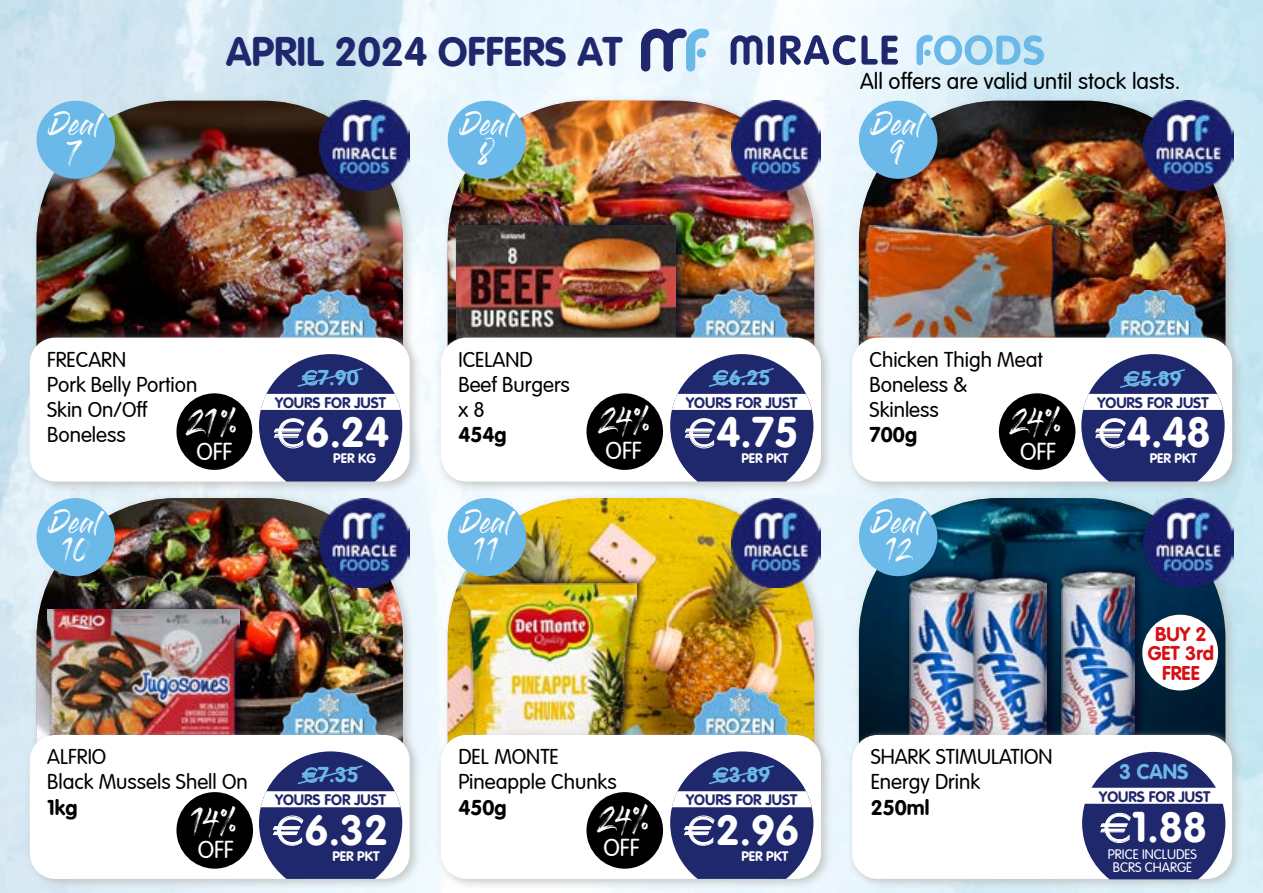
<style>
.page{position:relative;width:1263px;height:893px;background:#fff}
.page>*{position:absolute;margin:0;border:0;box-sizing:border-box;transform-origin:0 0}
.t1{font:42px "VAG Rounded Bold";color:#fff}
.t2{font:40.5px "VAG Rounded Bold";color:#20286d}
.t3{font:27px "Gloss And Bloom";color:#fff}
.t4{font:300 24px "VAG Rounded";color:#fff}
.t5{font:24px "Gloss And Bloom";color:#fff}
.t6{font:300 22.5px "VAG Rounded";color:#000}
.t7{font:22.5px "Gloss And Bloom";color:#fff}
.t8{font:300 21px/25.2px "VAG Rounded";color:#000}
.t9{font:21px "VAG Rounded Bold";color:#6bb9e8}
.t10{font:21px "VAG Rounded Bold";color:#000}
.t11{font:19.5px/19.5px "VAG Rounded Bold";color:#d70f15;text-align:center}
.t12{font:15px "VAG Rounded Bold";color:#20286d}
.t13{font:13.5px "VAG Rounded Bold";color:#fff}
.t14{font:300 13.5px/13.5px "VAG Rounded";color:#fff;text-align:center}
.s1{font-family:"Euro Sans"}
</style>
<div class="page">
<div style="left:32px;top:95px;width:382px;height:297px;background:#b7b8b6;opacity:.75"></div>
<img style="left:37px;top:101px;width:366px;height:231px">
<div style="left:32px;top:493px;width:382px;height:297px;background:#b7b8b6;opacity:.75"></div>
<img style="left:37px;top:498px;width:366px;height:232px">
<div style="left:443px;top:95px;width:382px;height:297px;background:#b7b8b6;opacity:.75"></div>
<img style="left:448px;top:101px;width:366px;height:231px">
<div style="left:443px;top:493px;width:382px;height:297px;background:#b7b8b6;opacity:.75"></div>
<img style="left:448px;top:498px;width:366px;height:232px">
<div style="left:459px;top:575px;width:187px;height:169px;background:#0c001d;opacity:.75"></div>
<img style="left:462px;top:583px;width:174px;height:147px">
<div style="left:854px;top:95px;width:383px;height:297px;background:#b7b8b6;opacity:.75"></div>
<img style="left:859px;top:101px;width:366px;height:231px">
<div style="left:854px;top:493px;width:383px;height:297px;background:#b7b8b6;opacity:.75"></div>
<img style="left:859px;top:498px;width:366px;height:232px">
<img style="left:279px;top:284px;width:101px;height:48px">
<img style="left:690px;top:289px;width:101px;height:43px">
<img style="left:1104px;top:290px;width:102px;height:42px">
<img style="left:279px;top:682px;width:101px;height:48px">
<img style="left:690px;top:687px;width:101px;height:43px">
<div style="left:44px;top:600px;width:206px;height:164px;background:#0c001d;opacity:.75"></div>
<img style="left:47px;top:609px;width:192px;height:121px">
<div style="left:454px;top:217px;width:232px;height:130px;background:#000f30;opacity:.75"></div>
<img style="left:457px;top:225px;width:218px;height:107px">
<div style="left:907px;top:567px;width:85px;height:189px;background:#0c001d;opacity:.75"></div>
<img style="left:909px;top:576px;width:62px;height:154px">
<div style="left:971px;top:568px;width:86px;height:189px;background:#0c001d;opacity:.75"></div>
<img style="left:974px;top:577px;width:73px;height:153px">
<div style="left:1059px;top:563px;width:86px;height:189px;background:#0c001d;opacity:.75"></div>
<img style="left:1062px;top:572px;width:73px;height:158px">
<div style="left:859px;top:217px;width:207px;height:160px;background:#000f30;opacity:.75"></div>
<img style="left:862px;top:225px;width:194px;height:107px">
<div style="left:25px;top:332px;width:396px;height:161px;background:#b7b8b6;opacity:.75"></div>
<div style="left:30px;top:338px;width:380px;height:144px;background:#fff;border-radius:26px"></div>
<svg style="left:259px;top:354px;width:143px;height:128px"></svg>
<div style="left:436px;top:332px;width:396px;height:161px;background:#b7b8b6;opacity:.75"></div>
<div style="left:441px;top:338px;width:380px;height:144px;background:#fff;border-radius:26px"></div>
<svg style="left:670px;top:354px;width:143px;height:128px"></svg>
<div style="left:847px;top:332px;width:396px;height:161px;background:#b7b8b6;opacity:.75"></div>
<div style="left:852px;top:338px;width:380px;height:144px;background:#fff;border-radius:26px"></div>
<svg style="left:1081px;top:354px;width:144px;height:128px"></svg>
<div style="left:25px;top:730px;width:396px;height:160px;background:#b7b8b6;opacity:.75"></div>
<div style="left:30px;top:735px;width:380px;height:144px;background:#fff;border-radius:26px"></div>
<svg style="left:259px;top:751px;width:143px;height:128px"></svg>
<div style="left:436px;top:730px;width:396px;height:160px;background:#b7b8b6;opacity:.75"></div>
<div style="left:441px;top:735px;width:380px;height:144px;background:#fff;border-radius:26px"></div>
<svg style="left:670px;top:751px;width:143px;height:128px"></svg>
<div style="left:847px;top:730px;width:396px;height:160px;background:#b7b8b6;opacity:.75"></div>
<div style="left:852px;top:735px;width:380px;height:144px;background:#fff;border-radius:26px"></div>
<div style="left:37px;top:101px;width:78px;height:78px;background:#6bb9e8;border-radius:50%"></div>
<div style="left:37px;top:498px;width:78px;height:78px;background:#6bb9e8;border-radius:50%"></div>
<div style="left:448px;top:101px;width:78px;height:78px;background:#6bb9e8;border-radius:50%"></div>
<div style="left:448px;top:498px;width:78px;height:78px;background:#6bb9e8;border-radius:50%"></div>
<div style="left:859px;top:101px;width:78px;height:78px;background:#6bb9e8;border-radius:50%"></div>
<div style="left:859px;top:498px;width:78px;height:78px;background:#6bb9e8;border-radius:50%"></div>
<svg style="left:1082px;top:752px;width:143px;height:127px"></svg>
<div style="left:176px;top:393px;width:76px;height:77px;background:#000;border-radius:50%"></div>
<div style="left:586px;top:393px;width:77px;height:77px;background:#000;border-radius:50%"></div>
<div style="left:999px;top:393px;width:76px;height:77px;background:#000;border-radius:50%"></div>
<div style="left:176px;top:792px;width:77px;height:77px;background:#000;border-radius:50%"></div>
<div style="left:586px;top:792px;width:77px;height:77px;background:#000;border-radius:50%"></div>
<svg style="left:641px;top:29px;width:68px;height:43px"></svg>
<div style="left:697px;top:48px;width:9px;height:10px;background:#6bb9e8;border-radius:50%"></div>
<div style="left:768px;top:35px;width:6px;height:30px;background:#20286d;border-radius:3px"></div>
<svg style="left:780px;top:35px;width:118px;height:30px"></svg>
<svg style="left:731px;top:35px;width:31px;height:30px"></svg>
<svg style="left:916px;top:35px;width:128px;height:30px;background:#a1d3ef"></svg>
<div style="left:924px;top:50px;width:7px;height:6px;background:#6bb9e8;border-radius:50%"></div>
<img style="left:320px;top:101px;width:90px;height:90px">
<img style="left:320px;top:498px;width:90px;height:90px">
<img style="left:731px;top:101px;width:90px;height:90px">
<img style="left:731px;top:498px;width:90px;height:90px">
<img style="left:1143px;top:101px;width:90px;height:90px">
<img style="left:1143px;top:498px;width:90px;height:90px">
<div style="left:1142px;top:615px;width:76px;height:75px;background:#fff;border-radius:50%"></div>
<p class="t7" style="left:52px;top:114px;width:49px">Deal</p>
<p class="t5" style="left:69px;top:142px;width:16px">7</p>
<h2 class="t2" style="left:226px;top:28px;width:398px">APRIL 2024 OFFERS AT</h2>
<p class="t7" style="left:463px;top:114px;width:49px">Deal</p>
<p class="t5" style="left:480px;top:142px;width:14px">8</p>
<p class="t6" style="left:860px;top:68px;width:322px">All offers are valid until stock lasts.</p>
<p class="t7" style="left:874px;top:114px;width:49px">Deal</p>
<p class="t5" style="left:891px;top:142px;width:16px">9</p>
<p class="t8" style="left:47px;top:348px;width:152px">FRECARN<br>Pork Belly Portion<br>Skin On/Off<br>Boneless</p>
<p class="t3" style="left:189px;top:410px;width:45px">21%</p>
<p class="t4" style="left:196px;top:438px;width:37px">OFF</p>
<p class="t7" style="left:52px;top:512px;width:49px">Deal</p>
<p class="t5" style="left:61px;top:539px;width:31px">10</p>
<p class="t9" style="left:302px;top:365px;width:58px"><span class="s1">6</span>7.90</p>
<p class="t12" style="left:275px;top:394px;width:113px">YOURS FOR JUST</p>
<h1 class="t1" style="left:274px;top:408px;width:117px"><span class="s1">E</span>6.24</h1>
<p class="t13" style="left:333px;top:450px;width:44px">PER KG</p>
<p class="t8" style="left:458px;top:348px;width:113px">ICELAND<br>Beef Burgers x 8</p>
<p class="t10" style="left:458px;top:423px;width:50px">454g</p>
<h1 class="t1" style="left:685px;top:408px;width:115px"><span class="s1">E</span>4.75</h1>
<p class="t9" style="left:713px;top:365px;width:59px"><span class="s1">6</span>6.25</p>
<p class="t12" style="left:686px;top:394px;width:113px">YOURS FOR JUST</p>
<p class="t3" style="left:601px;top:407px;width:46px">24%</p>
<p class="t4" style="left:605px;top:437px;width:37px">OFF</p>
<p class="t13" style="left:741px;top:450px;width:49px">PER PKT</p>
<p class="t7" style="left:463px;top:512px;width:49px">Deal</p>
<p class="t5" style="left:473px;top:539px;width:29px">11</p>
<p class="t8" style="left:47px;top:745px;width:202px">ALFRIO<br>Black Mussels Shell On</p>
<p class="t10" style="left:47px;top:795px;width:32px">1kg</p>
<p class="t3" style="left:190px;top:808px;width:44px">14%</p>
<p class="t4" style="left:198px;top:836px;width:37px">OFF</p>
<p class="t9" style="left:302px;top:762px;width:58px"><span class="s1">6</span>7.35</p>
<p class="t12" style="left:275px;top:791px;width:113px">YOURS FOR JUST</p>
<h1 class="t1" style="left:273px;top:805px;width:117px"><span class="s1">E</span>6.32</h1>
<p class="t13" style="left:332px;top:848px;width:49px">PER PKT</p>
<p class="t8" style="left:458px;top:745px;width:160px">DEL MONTE<br>Pineapple Chunks</p>
<p class="t10" style="left:458px;top:795px;width:50px">450g</p>
<p class="t3" style="left:600px;top:807px;width:46px">24%</p>
<p class="t4" style="left:603px;top:834px;width:37px">OFF</p>
<p class="t9" style="left:713px;top:762px;width:59px"><span class="s1">6</span>3.89</p>
<p class="t12" style="left:686px;top:791px;width:113px">YOURS FOR JUST</p>
<h1 class="t1" style="left:684px;top:805px;width:117px"><span class="s1">E</span>2.96</h1>
<p class="t13" style="left:741px;top:848px;width:49px">PER PKT</p>
<p class="t8" style="left:869px;top:348px;width:175px">Chicken Thigh Meat<br>Boneless &amp;<br>Skinless</p>
<p class="t10" style="left:869px;top:423px;width:49px">700g</p>
<h1 class="t1" style="left:1095px;top:408px;width:117px"><span class="s1">E</span>4.48</h1>
<p class="t9" style="left:1124px;top:366px;width:59px"><span class="s1">6</span>5.89</p>
<p class="t12" style="left:1097px;top:394px;width:113px">YOURS FOR JUST</p>
<p class="t3" style="left:1012px;top:409px;width:46px">24%</p>
<p class="t4" style="left:1020px;top:438px;width:37px">OFF</p>
<p class="t13" style="left:1150px;top:450px;width:49px">PER PKT</p>
<p class="t7" style="left:874px;top:512px;width:49px">Deal</p>
<p class="t5" style="left:885px;top:539px;width:28px">12</p>
<p class="t8" style="left:871px;top:745px;width:183px">SHARK STIMULATION<br>Energy Drink</p>
<p class="t10" style="left:871px;top:795px;width:60px">250ml</p>
<p class="t11" style="left:1148px;top:624px;width:68px">BUY 2<br>GET 3rd<br>FREE</p>
<p class="t9" style="left:1119px;top:760px;width:71px">3 CANS</p>
<p class="t12" style="left:1099px;top:787px;width:113px">YOURS FOR JUST</p>
<h1 class="t1" style="left:1100px;top:803px;width:108px"><span class="s1">E</span>1.88</h1>
<p class="t14" style="left:1108px;top:848px;width:91px">PRICE INCLUDES<br>BCRS CHARGE</p>
</div>
